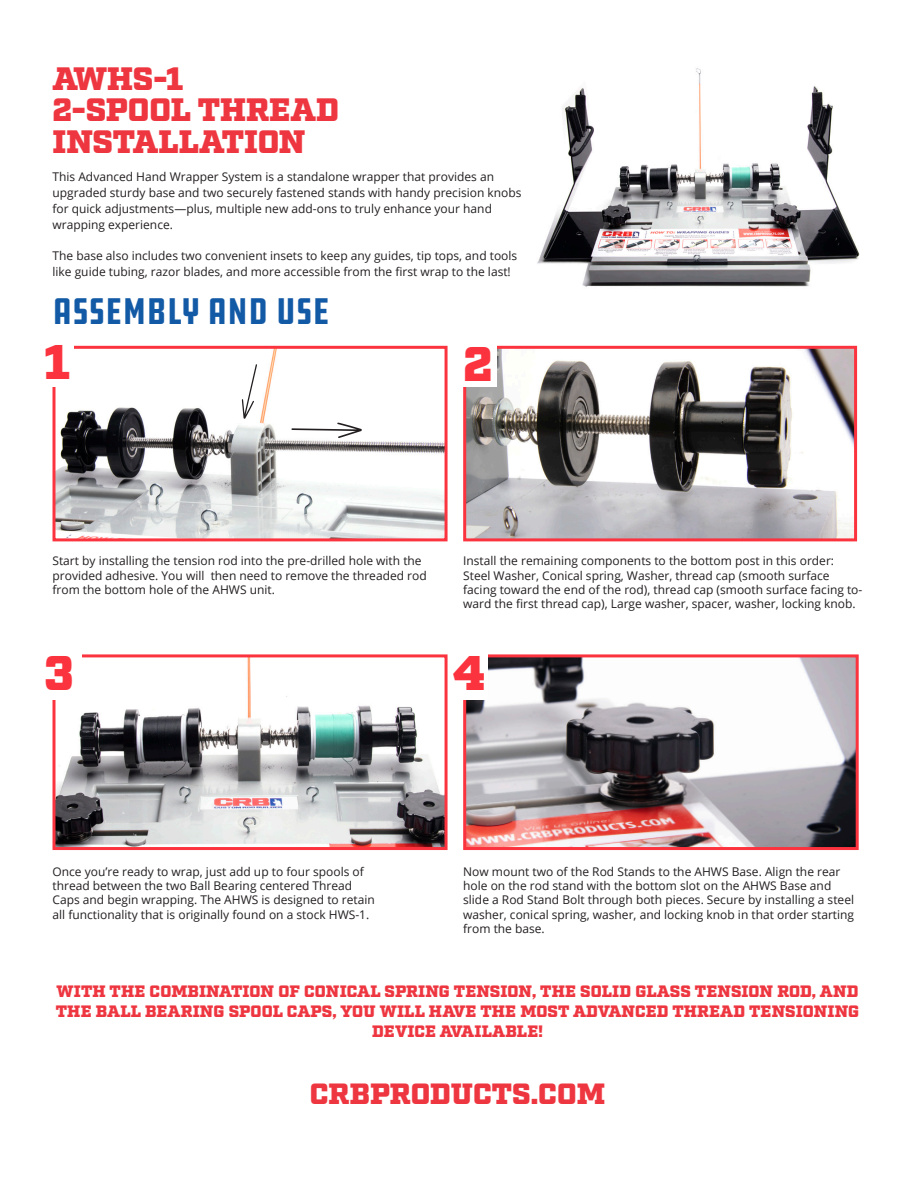
<style>
.page{position:relative;width:918px;height:1188px;background:#fff}
.page>*{position:absolute;margin:0;border:0;box-sizing:border-box;transform-origin:0 0}
.t1{font:900 48.6px "Factoria";color:#fb333e}
.t2{font:condensed 38.25px "DDC Hardware";color:#135aa6}
.t3{font:900 32.4px "Factoria";color:#ee3640}
.t4{font:900 29.25px "Factoria";color:#ee3640}
.t5{font:900 16.5px/19.8px "Factoria";letter-spacing:.01em;color:#ee3640;text-align:center}
.t6{font:12px/14.4px "Open Sans";color:#231f20}
</style>
<div class="page">
<img style="left:537px;top:68px;width:323px;height:219px">
<img style="left:467px;top:658px;width:388px;height:188px">
<div style="left:463px;top:654px;width:396px;height:196px;border:3px solid #fb333e"></div>
<div style="left:454px;top:652px;width:34px;height:48px;background:#fff"></div>
<img style="left:56px;top:350px;width:388px;height:187px">
<div style="left:52px;top:346px;width:396px;height:195px;border:3px solid #fb333e"></div>
<img style="left:467px;top:350px;width:386px;height:187px">
<div style="left:463px;top:346px;width:394px;height:195px;border:3px solid #fb333e"></div>
<img style="left:56px;top:658px;width:388px;height:188px">
<div style="left:52px;top:654px;width:396px;height:196px;border:3px solid #fb333e"></div>
<svg style="left:291px;top:422px;width:71px;height:16px"></svg>
<svg style="left:242px;top:364px;width:15px;height:55px"></svg>
<div style="left:29px;top:338px;width:44px;height:49px;background:#fff"></div>
<div style="left:453px;top:338px;width:44px;height:49px;background:#fff"></div>
<div style="left:43px;top:652px;width:39px;height:48px;background:#fff"></div>
<p class="t3" style="left:52px;top:59px;width:132px">AWHS-1</p>
<p class="t3" style="left:52px;top:90px;width:288px">2-SPOOL THREAD</p>
<p class="t3" style="left:52px;top:122px;width:255px">INSTALLATION</p>
<p class="t6" style="left:52px;top:169px;width:471px;line-height:15.8px">This Advanced Hand Wrapper System is a standalone wrapper that provides an upgraded sturdy base and two securely fastened stands with handy precision knobs for quick adjustments—plus, multiple new add-ons to truly enhance your hand wrapping experience.</p>
<p class="t6" style="left:52px;top:248px;width:466px;line-height:15.8px">The base also includes two convenient insets to keep any guides, tip tops, and tools like guide tubing, razor blades, and more accessible from the first wrap to the last!</p>
<p class="t2" style="left:52px;top:288px;width:279px">ASSEMBLY AND USE</p>
<p class="t1" style="left:45px;top:333px;width:26px">1</p>
<p class="t1" style="left:463px;top:335px;width:31px">2</p>
<p class="t6" style="left:52px;top:553px;width:376px">Start by installing the tension rod into the pre-drilled hole with the provided adhesive. You will then need to remove the threaded rod from the bottom hole of the AHWS unit.</p>
<p class="t6" style="left:463px;top:553px;width:401px">Install the remaining components to the bottom post in this order:<br>Steel Washer, Conical spring, Washer, thread cap (smooth surface facing toward the end of the rod), thread cap (smooth surface facing to&shy;ward the first thread cap), Large washer, spacer, washer, locking knob.</p>
<p class="t1" style="left:44px;top:643px;width:31px">3</p>
<p class="t1" style="left:453px;top:643px;width:34px">4</p>
<p class="t6" style="left:52px;top:864px;width:324px">Once you’re ready to wrap, just add up to four spools of thread between the two Ball Bearing centered Thread Caps and begin wrapping. The AHWS is designed to retain all functionality that is originally found on a stock HWS-1.</p>
<p class="t6" style="left:463px;top:864px;width:392px">Now mount two of the Rod Stands to the AHWS Base. Align the rear hole on the rod stand with the bottom slot on the AHWS Base and slide a Rod Stand Bolt through both pieces. Secure by installing a steel washer, conical spring, washer, and locking knob in that order starting from the base.</p>
<p class="t5" style="left:56px;top:983px;width:805px">WITH THE COMBINATION OF CONICAL SPRING TENSION, THE SOLID GLASS TENSION ROD, AND<br>THE BALL BEARING SPOOL CAPS, YOU WILL HAVE THE MOST ADVANCED THREAD TENSIONING<br>DEVICE AVAILABLE!</p>
<p class="t4" style="left:310px;top:1076px;width:297px">CRBPRODUCTS.COM</p>
</div>
